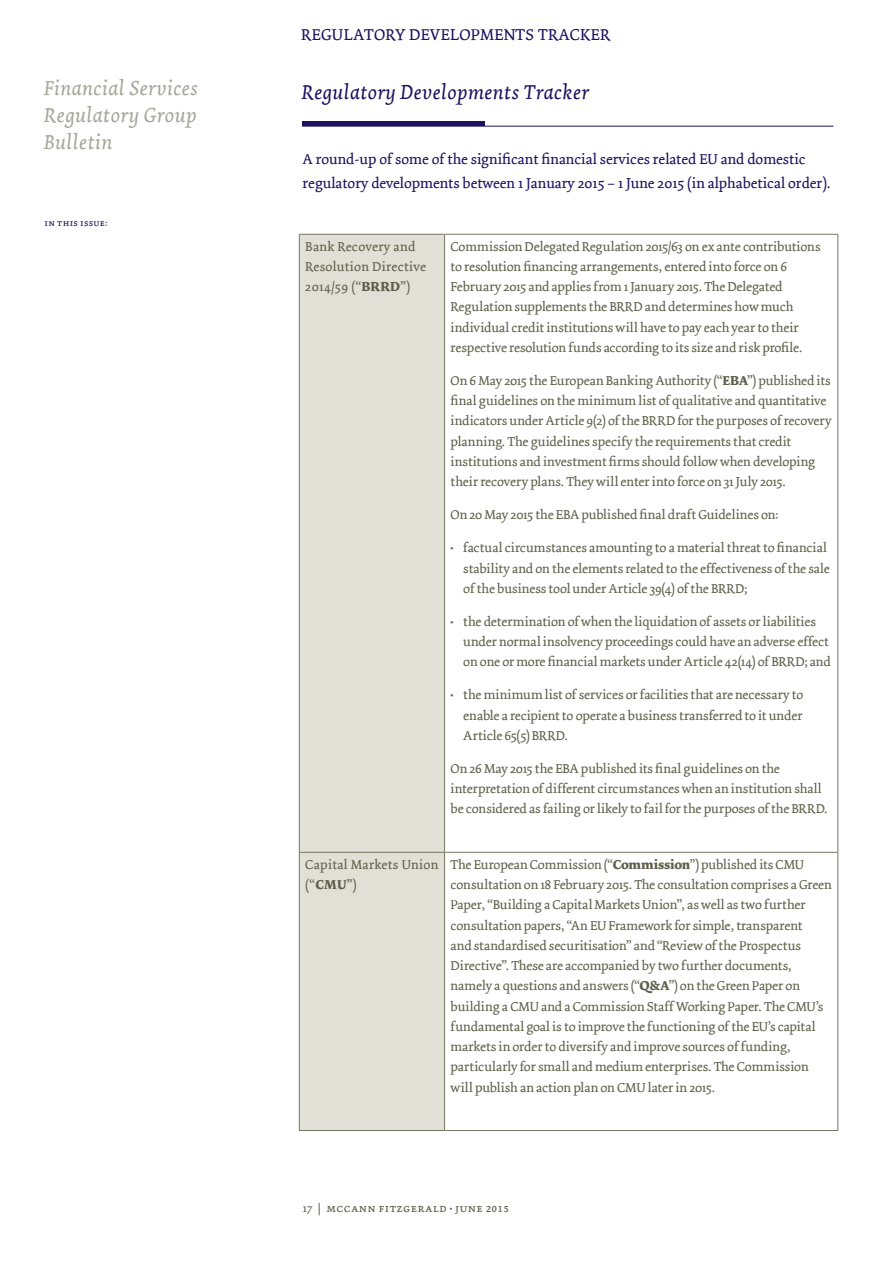
<style>
.page{position:relative;width:893px;height:1263px;background:#fff}
.page>*{position:absolute;margin:0;border:0;box-sizing:border-box;transform-origin:0 0}
.t1{font:italic 21.15px/27.3px "Dolly";letter-spacing:.02em;color:#a7a699;text-align:justify}
.t2{font:italic 21px "Dolly";letter-spacing:.02em;color:#1d1160}
.t3{font:16.5px "Dolly Small Caps";letter-spacing:.02em;color:#1d1160}
.t4{font:15px/24px "Dolly";color:#1d1160}
.t5{font:13.5px/20.2px "Dolly";letter-spacing:-.005em;color:#5f604b}
.t6{font:13.5px/20.2px "Dolly";letter-spacing:.02em;color:#5f604b}
.t7{font:12px "Dolly Small Caps";letter-spacing:.02em;color:#5f604b}
.t8{font:9.6px "Dolly Small Caps";letter-spacing:.02em;color:#1d1160}
.s1{font-weight:700}
.s2{font-family:"Dolly"}
</style>
<div class="page">
<hr style="left:302px;top:126px;width:531px;height:1px;background:#1d1160">
<hr style="left:302px;top:122px;width:183px;height:4px;background:#1d1160">
<div style="left:300px;top:235px;width:144px;height:895px;background:#e0e0d7"></div>
<hr style="left:299px;top:234px;width:146px;height:1px;background:#767662">
<hr style="left:299px;top:235px;width:1px;height:617px;background:#767662">
<hr style="left:445px;top:234px;width:393px;height:1px;background:#767662">
<hr style="left:444px;top:235px;width:1px;height:617px;background:#767662">
<hr style="left:837px;top:235px;width:1px;height:617px;background:#767662">
<hr style="left:299px;top:852px;width:146px;height:1px;background:#767662">
<hr style="left:299px;top:853px;width:1px;height:277px;background:#767662">
<hr style="left:445px;top:852px;width:393px;height:1px;background:#767662">
<hr style="left:444px;top:853px;width:1px;height:277px;background:#767662">
<hr style="left:837px;top:853px;width:1px;height:277px;background:#767662">
<hr style="left:299px;top:1130px;width:146px;height:1px;background:#767662">
<hr style="left:445px;top:1130px;width:393px;height:1px;background:#767662">
<h1 class="t1" style="left:44px;top:74px;width:155px">Financial Services Regulatory Group Bulletin</h1>
<p class="t8" style="left:45px;top:217px;width:64px">in this issue:</p>
<p class="t3" style="left:301px;top:25px;width:310px">REGULATORY DEVELOPMENTS TRACKER</p>
<h2 class="t2" style="left:302px;top:79px;width:289px">Regulatory Developments Tracker</h2>
<p class="t4" style="left:303px;top:147px;width:530px">A round-up of some of the significant financial services related EU and domestic regulatory developments between 1 January 2015 – 1 June 2015 (in alphabetical order).</p>
<p class="t6" style="left:305px;top:236px;width:122px">Bank Recovery and<br>Resolution Directive<br>2014/59 (“<span class="s1">BRRD</span>”)</p>
<p class="t5" style="left:451px;top:236px;width:371px">Commission Delegated Regulation 2015/63 on ex ante contributions to resolution financing arrangements, entered into force on 6<br>February 2015 and applies from 1 January 2015. The Delegated Regulation supplements the BRRD and determines how much individual credit institutions will have to pay each year to their respective resolution funds according to its size and risk profile.</p>
<p class="t5" style="left:451px;top:371px;width:383px">On 6 May 2015 the European Banking Authority (“<span class="s1">EBA</span>”) published its final guidelines on the minimum list of qualitative and quantitative indicators under Article 9(2) of the BRRD for the purposes of recovery planning. The guidelines specify the requirements that credit institutions and investment firms should follow when developing their recovery plans. They will enter into force on 31 July 2015.</p>
<p class="t5" style="left:451px;top:505px;width:329px">On 20 May 2015 the EBA published final draft Guidelines on:</p>
<p class="t5" style="left:463px;top:538px;width:368px;text-indent:-13px">• factual circumstances amounting to a material threat to financial stability and on the elements related to the effectiveness of the sale of the business tool under Article 39(4) of the BRRD;</p>
<p class="t5" style="left:463px;top:611px;width:369px;text-indent:-13px">• the determination of when the liquidation of assets or liabilities under normal insolvency proceedings could have an adverse effect on one or more financial markets under Article 42(14) of BRRD; and</p>
<p class="t5" style="left:463px;top:685px;width:342px;text-align:justify;text-indent:-13px">• the minimum list of services or facilities that are necessary to enable a recipient to operate a business transferred to it under Article 65(5) BRRD.</p>
<p class="t5" style="left:451px;top:758px;width:379px">On 26 May 2015 the EBA published its final guidelines on the interpretation of different circumstances when an institution shall be considered as failing or likely to fail for the purposes of the BRRD.</p>
<p class="t6" style="left:305px;top:854px;width:135px">Capital Markets Union (“<span class="s1">CMU</span>”)</p>
<p class="t5" style="left:451px;top:854px;width:383px">The European Commission (“<span class="s1">Commission</span>”) published its CMU consultation on 18 February 2015. The consultation comprises a Green Paper, “Building a Capital Markets Union”, as well as two further consultation papers, “An EU Framework for simple, transparent<br>and standardised securitisation” and “Review of the Prospectus Directive”. These are accompanied by two further documents, namely a questions and answers (“<span class="s1">Q&amp;A</span>”) on the Green Paper on building a CMU and a Commission Staff Working Paper. The CMU’s fundamental goal is to improve the functioning of the EU’s capital markets in order to diversify and improve sources of funding, particularly for small and medium enterprises. The Commission will publish an action plan on CMU later in 2015.</p>
<p class="t7" style="left:303px;top:1201px;width:208px"><span class="s2">17</span> | mccann fitzgerald <span class="s2">¼</span> june 2015</p>
</div>
